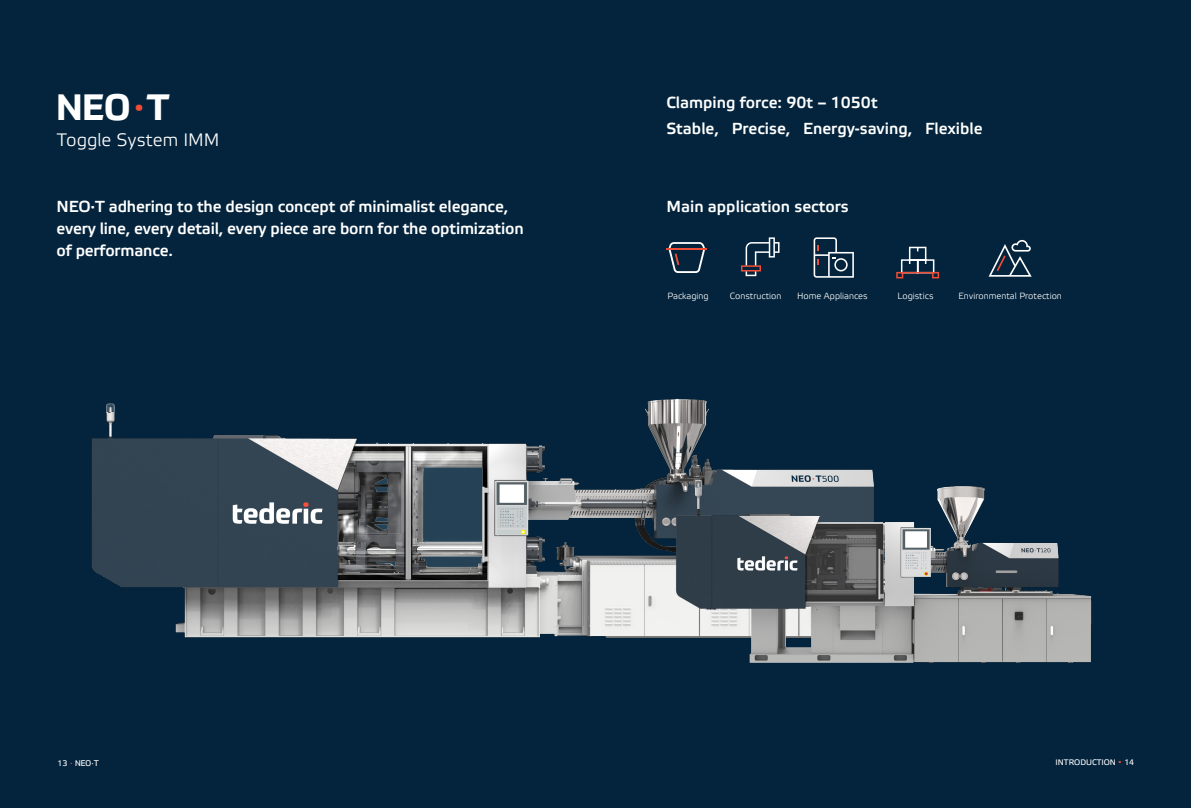
<style>
.page{position:relative;width:1191px;height:808px;background:#03243c}
.page>*{position:absolute;margin:0;border:0;box-sizing:border-box;transform-origin:0 0}
.t1{font:700 36px "Prometo";color:#fff}
.t2{font:300 18px "Etelka";color:#fff}
.t3{font:500 16px/22px "Etelka";letter-spacing:-.01em;color:#fff}
.t4{font:300 9px "Etelka";color:#fff}
.t5{font:8px "Etelka Text";color:#fff}
.t6{font:8px "Prometo";color:#fff}
.s1{color:#ef4d35}
.s2{font-family:"Etelka Text"}
</style>
<div class="page">
<img style="left:91px;top:398px;width:618px;height:240px">
<svg style="left:896px;top:246px;width:44px;height:33px"></svg>
<svg style="left:813px;top:237px;width:41px;height:41px"></svg>
<svg style="left:988px;top:240px;width:43px;height:37px"></svg>
<svg style="left:741px;top:237px;width:38px;height:39px"></svg>
<svg style="left:668px;top:242px;width:37px;height:31px"></svg>
<hr style="left:666px;top:248px;width:41px;height:2px;background:#ef4d35">
<img style="left:637px;top:431px;width:455px;height:232px">
<p class="t1" style="left:56px;top:85px;width:115px">NEO <span class="s1">·</span> T</p>
<p class="t2" style="left:57px;top:128px;width:164px">Toggle System IMM</p>
<p class="t3" style="left:56px;top:196px;width:469px">NEO·T adhering to the design concept of minimalist elegance, every line, every detail, every piece are born for the optimization of performance.</p>
<p class="t3" style="left:666px;top:92px;width:213px">Clamping force: 90t – 1050t</p>
<p class="t3" style="left:666px;top:118px;width:318px">Stable, Precise, Energy-saving, Flexible</p>
<p class="t3" style="left:666px;top:196px;width:184px">Main application sectors</p>
<p class="t4" style="left:667px;top:290px;width:43px">Packaging</p>
<p class="t4" style="left:729px;top:291px;width:53px">Construction</p>
<p class="t4" style="left:797px;top:291px;width:72px">Home Appliances</p>
<p class="t4" style="left:897px;top:291px;width:38px">Logistics</p>
<p class="t4" style="left:958px;top:291px;width:105px">Environmental Protection</p>
<p class="t6" style="left:58px;top:758px;width:43px"><span class="s2">13</span> <sup>.</sup> NEO<span class="s2">·</span>T</p>
<p class="t5" style="left:1055px;top:758px;width:80px">INTRODUCTION <sup>.</sup> 14</p>
</div>
